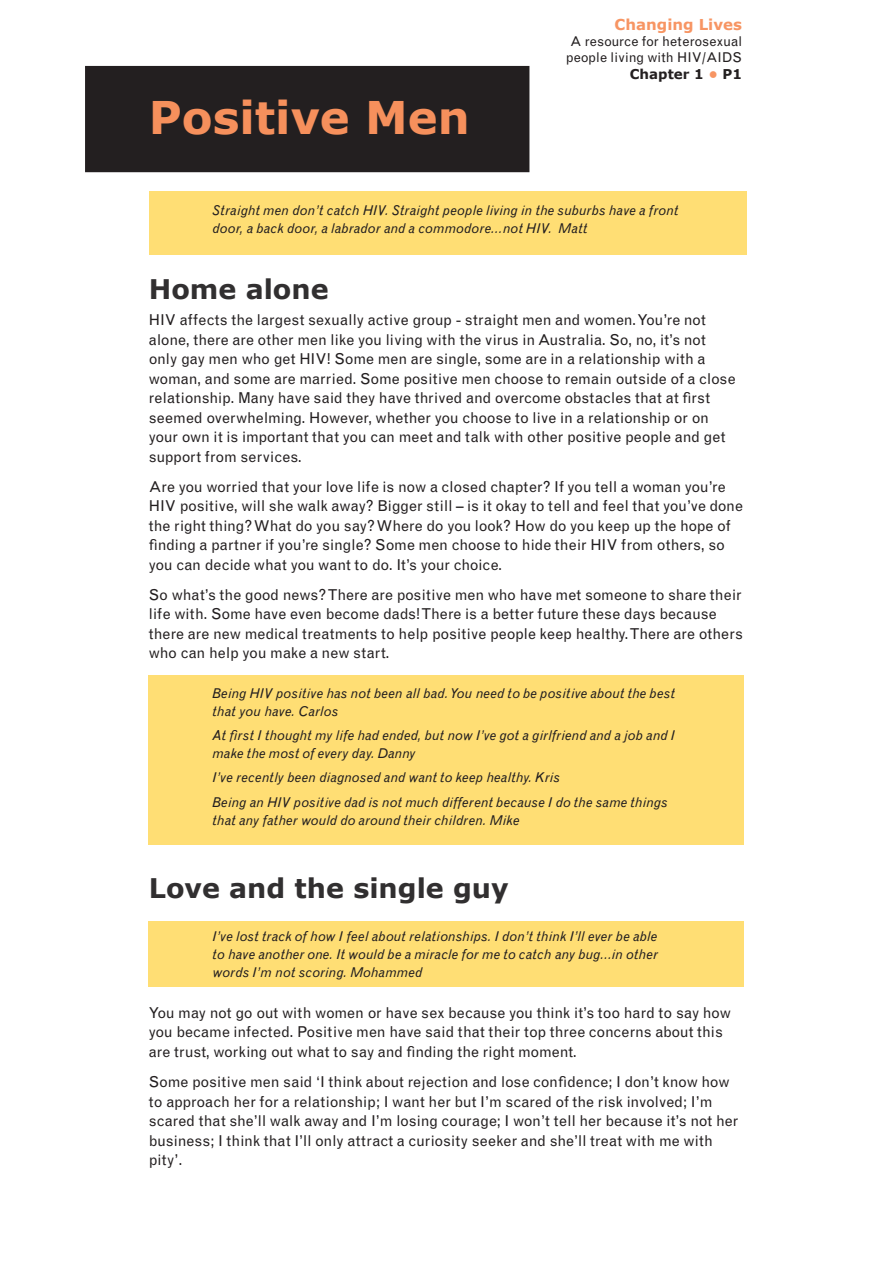
<style>
.page{position:relative;width:893px;height:1263px;background:#fff}
.page>*{position:absolute;margin:0;border:0;box-sizing:border-box;transform-origin:0 0}
.Heading_1{font:700 45px "Verdana";color:#f6905c}
.Subhead_1{font:700 27px "Verdana";color:#312f30}
.Body_Text{font:15px/19.5px "Grotesque";color:#231f20}
.t1{font:700 15px "Verdana";color:#f79563}
.Quotes_1{font:italic 13.5px/18px "Grotesque";letter-spacing:.01em;color:#231f20}
.t2{font:13.5px "Grotesque";color:#231f20}
.t3{font:700 13.5px "Verdana";color:#231f20}
.s1{color:#f79563}
</style>
<div class="page">
<div style="left:86px;top:67px;width:443px;height:104px;background:#231f20"></div>
<div style="left:85px;top:66px;width:444px;height:106px;border:2px solid #231f20"></div>
<div style="left:149px;top:191px;width:597px;height:64px;background:#ffde74"></div>
<div style="left:148px;top:921px;width:595px;height:65px;background:#ffde74"></div>
<div style="left:148px;top:675px;width:595px;height:169px;background:#ffde74"></div>
<p class="Heading_1" style="left:149px;top:89px;width:322px">Positive Men</p>
<p class="t1" style="left:615px;top:15px;width:129px">Changing Lives</p>
<p class="t2" style="left:570px;top:34px;width:174px">A resource for heterosexual</p>
<p class="t2" style="left:566px;top:50px;width:178px">people living with HIV/AIDS</p>
<p class="t3" style="left:630px;top:65px;width:114px">Chapter 1 <span class="s1">•</span> P1</p>
<p class="Quotes_1" style="left:213px;top:201px;width:467px">Straight men don’t catch HIV. Straight people living in the suburbs have a front door, a back door, a labrador and a commodore…not HIV. Matt</p>
<p class="Subhead_1" style="left:149px;top:272px;width:181px">Home alone</p>
<p class="Body_Text" style="left:149px;top:310px;width:588px">HIV affects the largest sexually active group - straight men and women. You’re not alone, there are other men like you living with the virus in Australia. So, no, it’s not only gay men who get HIV! Some men are single, some are in a relationship with a woman, and some are married. Some positive men choose to remain outside of a close relationship. Many have said they have thrived and overcome obstacles that at first seemed overwhelming. However, whether you choose to live in a relationship or on your own it is important that you can meet and talk with other positive people and get support from services.</p>
<p class="Body_Text" style="left:149px;top:477px;width:596px">Are you worried that your love life is now a closed chapter? If you tell a woman you’re HIV positive, will she walk away? Bigger still – is it okay to tell and feel that you’ve done the right thing? What do you say? Where do you look? How do you keep up the hope of finding a partner if you’re single? Some men choose to hide their HIV from others, so you can decide what you want to do. It’s your choice.</p>
<p class="Body_Text" style="left:149px;top:585px;width:596px">So what’s the good news? There are positive men who have met someone to share their life with. Some have even become dads! There is a better future these days because there are new medical treatments to help positive people keep healthy. There are others who can help you make a new start.</p>
<p class="Quotes_1" style="left:213px;top:684px;width:464px">Being HIV positive has not been all bad. You need to be positive about the best that you have. Carlos</p>
<p class="Quotes_1" style="left:213px;top:726px;width:464px">At first I thought my life had ended, but now I’ve got a girlfriend and a job and I make the most of every day. Danny</p>
<p class="Quotes_1" style="left:213px;top:769px;width:349px">I’ve recently been diagnosed and want to keep healthy. Kris</p>
<p class="Quotes_1" style="left:213px;top:793px;width:457px">Being an HIV positive dad is not much different because I do the same things that any father would do around their children. Mike</p>
<p class="Subhead_1" style="left:149px;top:871px;width:361px">Love and the single guy</p>
<p class="Quotes_1" style="left:213px;top:927px;width:447px;text-align:justify">I’ve lost track of how I feel about relationships. I don’t think I’ll ever be able to have another one. It would be a miracle for me to catch any bug…in other words I’m not scoring. Mohammed</p>
<p class="Body_Text" style="left:149px;top:1003px;width:584px">You may not go out with women or have sex because you think it’s too hard to say how you became infected. Positive men have said that their top three concerns about this are trust, working out what to say and finding the right moment.</p>
<p class="Body_Text" style="left:149px;top:1072px;width:591px">Some positive men said ‘I think about rejection and lose confidence; I don’t know how to approach her for a relationship; I want her but I’m scared of the risk involved; I’m scared that she’ll walk away and I’m losing courage; I won’t tell her because it’s not her business; I think that I’ll only attract a curiosity seeker and she’ll treat with me with pity’.</p>
</div>
